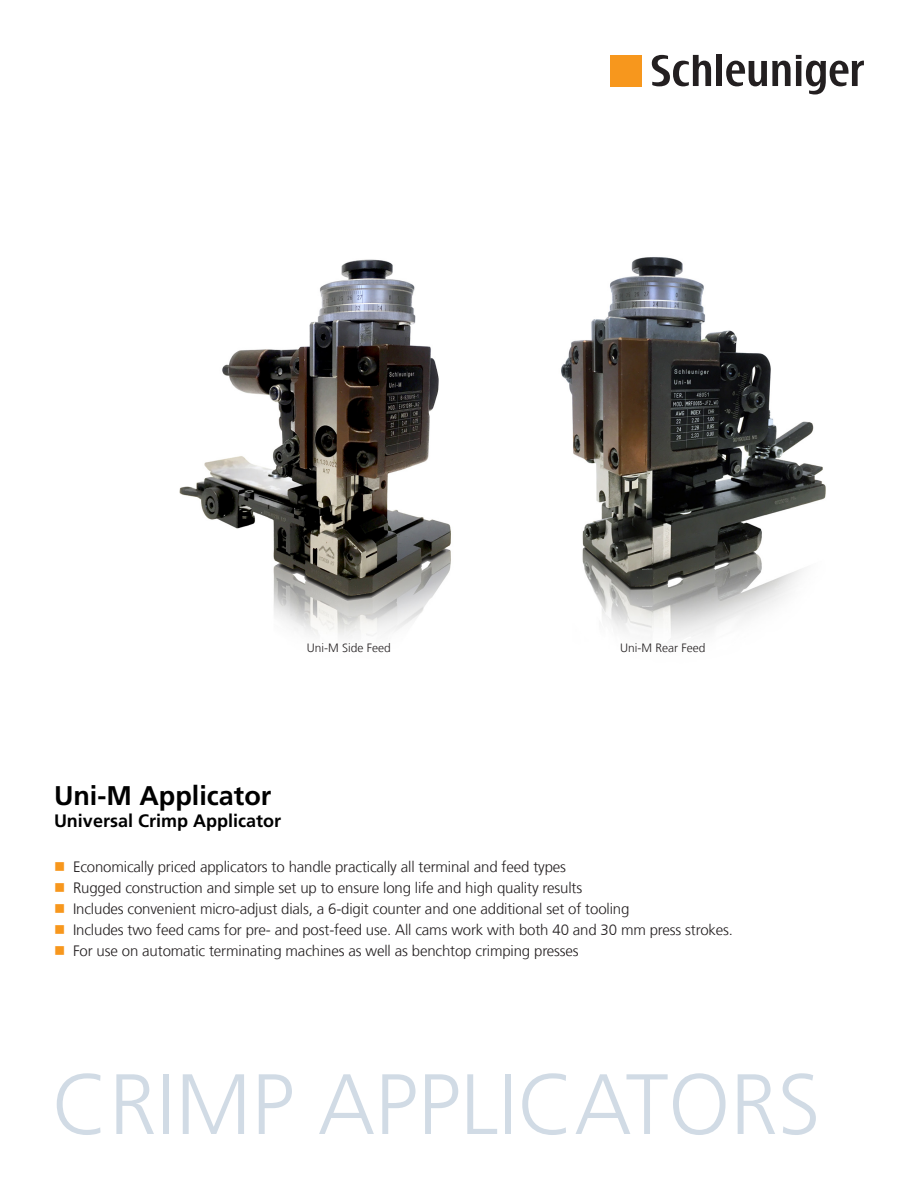
<style>
.page{position:relative;width:918px;height:1188px;background:#fff}
.page>*{position:absolute;margin:0;border:0;box-sizing:border-box;transform-origin:0 0}
.t1{font:300 85.5px "Frutiger LT Com";color:#d1dbe5}
.t2{font:700 27px "Frutiger LT Com";color:#000}
.t3{font:700 18px "Frutiger LT Com";color:#000}
.t4{font:300 15px "Frutiger LT Com";letter-spacing:-.01em;color:#231f20}
.t5{font:300 12px "Frutiger LT Com";color:#231f20}
.s1{color:#f7971d}
</style>
<div class="page">
<div style="left:611px;top:55px;width:31px;height:31px;background:#f7971d"></div>
<div style="left:716px;top:55px;width:6px;height:31px;background:#231f20"></div>
<svg style="left:726px;top:55px;width:138px;height:39px"></svg>
<svg style="left:652px;top:55px;width:59px;height:31px"></svg>
<img style="left:179px;top:259px;width:272px;height:379px">
<img style="left:561px;top:257px;width:265px;height:382px">
<p class="t5" style="left:307px;top:641px;width:86px">Uni-M Side Feed</p>
<p class="t5" style="left:620px;top:641px;width:87px">Uni-M Rear Feed</p>
<p class="t2" style="left:54px;top:780px;width:219px">Uni-M Applicator</p>
<p class="t3" style="left:54px;top:810px;width:229px">Universal Crimp Applicator</p>
<p class="t4" style="left:54px;top:858px;width:514px"><span class="s1">■</span> Economically priced applicators to handle practically all terminal and feed types</p>
<p class="t4" style="left:54px;top:879px;width:530px"><span class="s1">■</span> Rugged construction and simple set up to ensure long life and high quality results</p>
<p class="t4" style="left:54px;top:900px;width:577px"><span class="s1">■</span> Includes convenient micro-adjust dials, a 6-digit counter and one additional set of tooling</p>
<p class="t4" style="left:54px;top:921px;width:681px"><span class="s1">■</span> Includes two feed cams for pre- and post-feed use. All cams work with both 40 and 30 mm press strokes.</p>
<p class="t4" style="left:54px;top:942px;width:526px"><span class="s1">■</span> For use on automatic terminating machines as well as benchtop crimping presses</p>
<p class="t1" style="left:52px;top:1055px;width:770px">CRIMP APPLICATORS</p>
</div>
